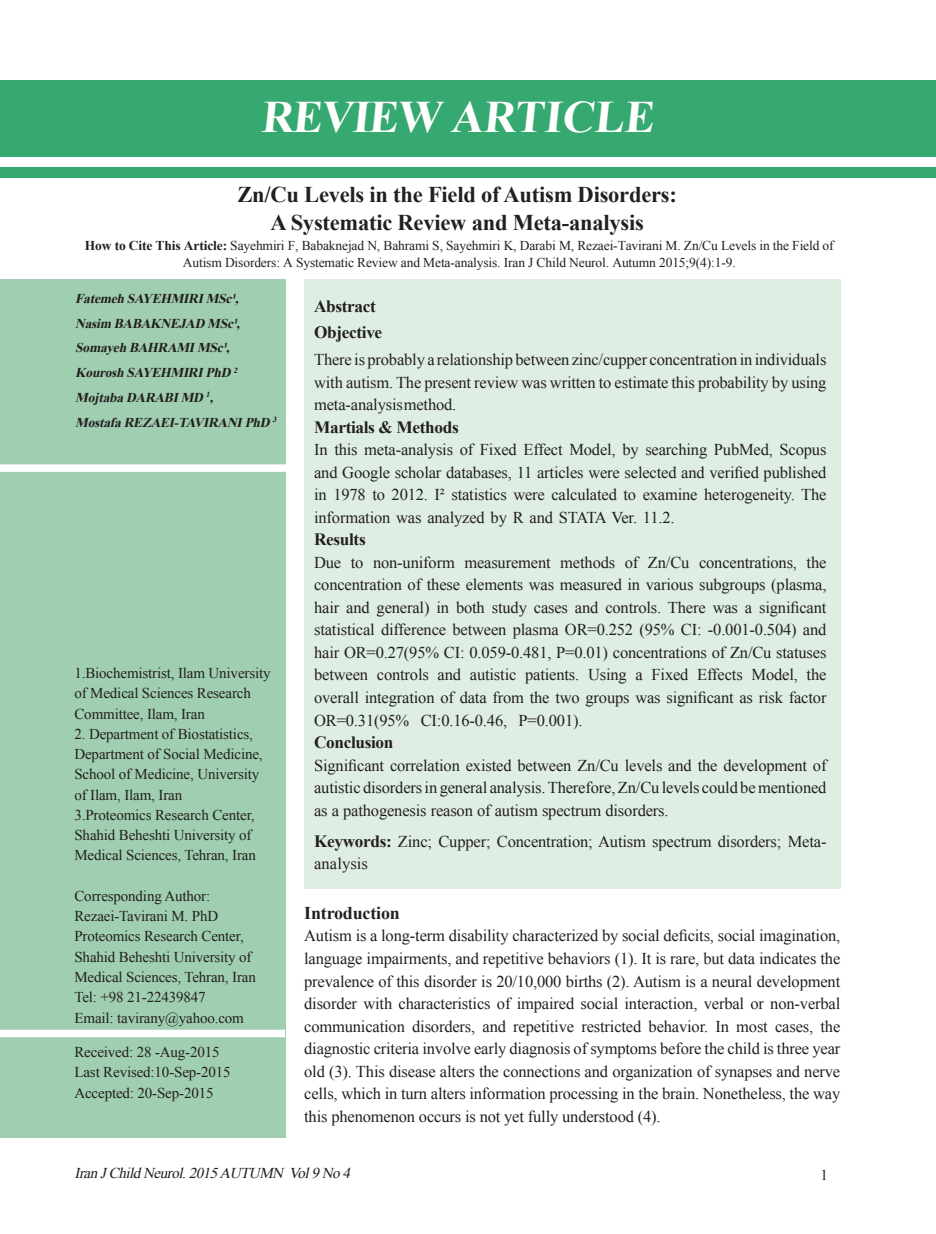
<style>
.page{position:relative;width:936px;height:1234px;background:#fff}
.page>*{position:absolute;margin:0;border:0;box-sizing:border-box;transform-origin:0 0}
.t1{font:700 45px "Times New Roman";color:#fff}
.t2{font:700 22.5px/28.5px "Times New Roman";letter-spacing:-.01em;color:#231f20;text-align:center}
.t3{font:700 18px "Times New Roman";letter-spacing:-.01em;color:#231f20}
.t4{font:700 17.25px/26.7px "Times New Roman";letter-spacing:-.02em;color:#231f20}
.t5{font:16.5px/22.5px "Times New Roman";letter-spacing:-.01em;color:#231f20;text-align:justify}
.t6{font:15px/20.2px "Times New Roman";letter-spacing:-.01em;color:#231f20}
.t7{font:italic 15px "Times New Roman";color:#231f20}
.t8{font:13.5px/16.5px "Times New Roman";letter-spacing:-.01em;color:#231f20;text-align:center}
.t9{font:italic 700 13.5px "Times New Roman";color:#231f20}
.s1{font-weight:700}
.s2{font-weight:700;font-size:17.25px}
</style>
<div class="page">
<div style="left:0;top:80px;width:935px;height:76px;background:#35a96f"></div>
<div style="left:0;top:167px;width:935px;height:10px;background:#35a96f"></div>
<div style="left:0;top:279px;width:285px;height:858px;background:#a0ceb0"></div>
<div style="left:0;top:464px;width:287px;height:8px;background:#fff"></div>
<div style="left:0;top:1029px;width:285px;height:7px;background:#fff"></div>
<div style="left:304px;top:279px;width:536px;height:610px;background:#dfeee3"></div>
<h1 class="t1" style="left:261px;top:86px;width:401px">REVIEW ARTICLE</h1>
<h2 class="t2" style="left:237px;top:179px;width:441px">Zn/Cu Levels in the Field of Autism Disorders:<br>A Systematic Review and Meta-analysis</h2>
<p class="t8" style="left:85px;top:237px;width:750px"><span class="s1">How to Cite This Article:</span> Sayehmiri F, Babaknejad N, Bahrami S, Sayehmiri K, Darabi M, Rezaei-Tavirani M. Zn/Cu Levels in the Field of<br>Autism Disorders: A Systematic Review and Meta-analysis. Iran J Child Neurol. Autumn 2015;9(4):1-9.</p>
<p class="t9" style="left:75px;top:289px;width:69px">FATEMEHSAYEHMIRI</p>
<p class="t9" style="left:206px;top:289px;width:38px">MSC¹,</p>
<p class="t9" style="left:75px;top:313px;width:58px">NASIM BABAKNEJAD</p>
<p class="t9" style="left:207px;top:313px;width:38px">MSC¹,</p>
<p class="t9" style="left:75px;top:338px;width:74px">SOMAYEHBAHRAMI</p>
<p class="t9" style="left:197px;top:338px;width:38px">MSC¹,</p>
<p class="t9" style="left:75px;top:363px;width:69px">KOUROSHSAYEHMIRI</p>
<p class="t9" style="left:205px;top:363px;width:35px">PHD <sup>2</sup></p>
<p class="t9" style="left:75px;top:388px;width:70px">MOJ TABADARABI</p>
<p class="t9" style="left:181px;top:388px;width:38px">MD <sup>1</sup>,</p>
<p class="t9" style="left:75px;top:412px;width:68px">MOSTAFAREZAEI</p>
<p class="t9" style="left:174px;top:412px;width:22px">-TAVIRANI</p>
<p class="t9" style="left:245px;top:412px;width:35px">PHD <sup>3</sup></p>
<p class="t6" style="left:74px;top:662px;width:198px">1.Biochemistrist, Ilam University of Medical Sciences Research<br>Committee, Ilam, Iran</p>
<p class="t6" style="left:74px;top:723px;width:190px">2. Department of Biostatistics,<br>Department of Social Medicine,<br>School of Medicine, University of Ilam, Ilam, Iran<br>3.Proteomics Research Center,<br>Shahid Beheshti University of<br>Medical Sciences, Tehran, Iran</p>
<p class="t6" style="left:74px;top:885px;width:183px">Corresponding Author:<br>Rezaei-Tavirani M. PhD<br>Proteomics Research Center,<br>Shahid Beheshti University of<br>Medical Sciences, Tehran, Iran<br>Tel: +98 21-22439847<br>Email: tavirany@yahoo.com</p>
<p class="t6" style="left:74px;top:1041px;width:158px">Received: 28 -Aug-2015<br>Last Revised:10-Sep-2015<br>Accepted: 20-Sep-2015</p>
<p class="t4" style="left:314px;top:292px;width:70px">Abstract<br>Objective</p>
<p class="t5" style="left:314px;top:348px;width:514px">There is probably a relationship between zinc/cupper concentration in individuals with autism. The present review was written to estimate this probability by using meta-analysis method.</p>
<p class="t4" style="left:314px;top:413px;width:146px">Martials &amp; Methods</p>
<p class="t5" style="left:314px;top:438px;width:514px">In this meta-analysis of Fixed Effect Model, by searching PubMed, Scopus and Google scholar databases, 11 articles were selected and verified published in 1978 to 2012. I² statistics were calculated to examine heterogeneity. The information was analyzed by R and STATA Ver. 11.2.</p>
<p class="t4" style="left:314px;top:525px;width:53px">Results</p>
<p class="t5" style="left:314px;top:550px;width:514px">Due to non-uniform measurement methods of Zn/Cu concentrations, the concentration of these elements was measured in various subgroups (plasma, hair and general) in both study cases and controls. There was a significant statistical difference between plasma OR=0.252 (95% CI: -0.001-0.504) and hair OR=0.27(95% CI: 0.059-0.481, P=0.01) concentrations of Zn/Cu statuses between controls and autistic patients. Using a Fixed Effects Model, the overall integration of data from the two groups was significant as risk factor OR=0.31(95% CI:0.16-0.46, P=0.001).</p>
<p class="t4" style="left:314px;top:728px;width:81px">Conclusion</p>
<p class="t5" style="left:314px;top:753px;width:514px">Significant correlation existed between Zn/Cu levels and the development of autistic disorders in general analysis. Therefore, Zn/Cu levels could be mentioned as a pathogenesis reason of autism spectrum disorders.</p>
<p class="t5" style="left:314px;top:829px;width:514px"><span class="s2">Keywords:</span> Zinc; Cupper; Concentration; Autism spectrum disorders; Meta&shy;analysis</p>
<p class="t3" style="left:304px;top:900px;width:97px">Introduction</p>
<p class="t5" style="left:304px;top:924px;width:537px">Autism is a long-term disability characterized by social deficits, social imagination, language impairments, and repetitive behaviors (1). It is rare, but data indicates the prevalence of this disorder is 20/10,000 births (2). Autism is a neural development disorder with characteristics of impaired social interaction, verbal or non-verbal communication disorders, and repetitive restricted behavior. In most cases, the diagnostic criteria involve early diagnosis of symptoms before the child is three year old (3). This disease alters the connections and organization of synapses and nerve cells, which in turn alters information processing in the brain. Nonetheless, the way this phenomenon occurs is not yet fully understood (4).</p>
<p class="t7" style="left:74px;top:1162px;width:281px">IranJChildNeurol.2015Autumn Vol9No4</p>
<p class="t6" style="left:820px;top:1164px;width:9px">1</p>
</div>
